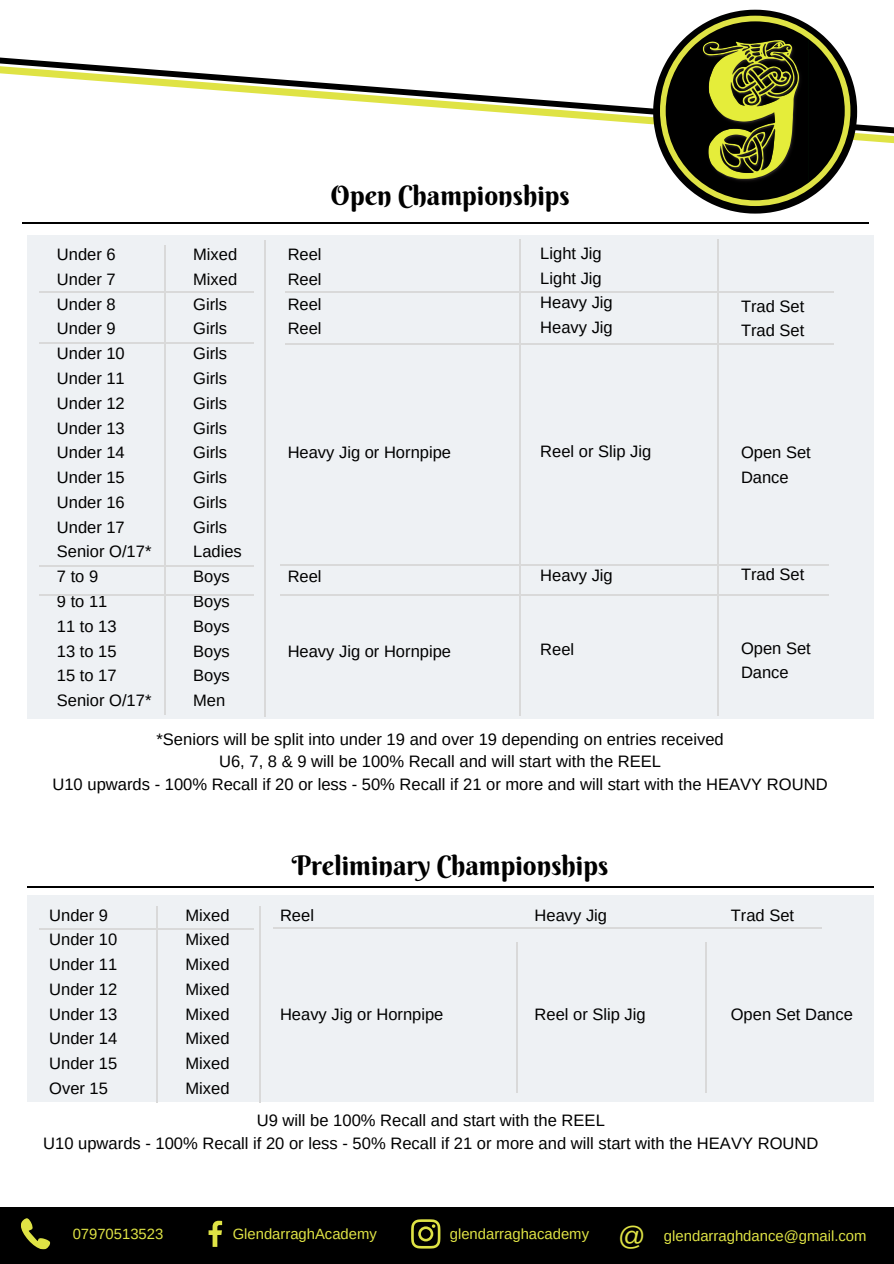
<style>
.page{position:relative;width:894px;height:1264px;background:#fff}
.page>*{position:absolute;margin:0;border:0;box-sizing:border-box;transform-origin:0 0}
.t1{font:27px "Berkshire Swash";color:#000}
.t2{font:16.5px/24.8px "Arimo";color:#000}
.t3{font:14.85px "Arimo";color:#dfe345}
.s1{font-size:27px}
</style>
<div class="page">
<div style="left:0;top:1207px;width:893px;height:56px;background:#000"></div>
<svg style="left:208px;top:1220px;width:15px;height:27px"></svg>
<svg style="left:411px;top:1219px;width:29px;height:29px"></svg>
<svg style="left:21px;top:1218px;width:30px;height:31px"></svg>
<svg style="left:0;top:57px;width:893px;height:86px"></svg>
<svg style="left:653px;top:10px;width:203px;height:203px"></svg>
<hr style="left:22px;top:222px;width:846px;height:1px;background:#000">
<div style="left:27px;top:236px;width:846px;height:483px;background:#eef1f4"></div>
<hr style="left:164px;top:244px;width:1px;height:470px;background:#d9d9d9">
<hr style="left:264px;top:241px;width:1px;height:476px;background:#d9d9d9">
<hr style="left:285px;top:343px;width:547px;height:1px;background:#d9d9d9">
<hr style="left:280px;top:564px;width:548px;height:2px;background:#d9d9d9">
<hr style="left:280px;top:594px;width:548px;height:1px;background:#d9d9d9">
<div style="left:27px;top:895px;width:846px;height:206px;background:#eef1f4"></div>
<hr style="left:156px;top:906px;width:1px;height:196px;background:#d9d9d9">
<hr style="left:273px;top:927px;width:547px;height:1px;background:#d9d9d9">
<hr style="left:516px;top:942px;width:2px;height:150px;background:#d9d9d9">
<hr style="left:705px;top:942px;width:1px;height:150px;background:#d9d9d9">
<hr style="left:260px;top:906px;width:1px;height:196px;background:#d9d9d9">
<hr style="left:27px;top:886px;width:846px;height:1px;background:#000">
<hr style="left:39px;top:565px;width:215px;height:1px;background:#d9d9d9">
<hr style="left:39px;top:594px;width:215px;height:1px;background:#d9d9d9">
<hr style="left:39px;top:343px;width:215px;height:1px;background:#d9d9d9">
<hr style="left:519px;top:240px;width:2px;height:476px;background:#d9d9d9">
<hr style="left:716px;top:239px;width:2px;height:476px;background:#d9d9d9">
<hr style="left:39px;top:291px;width:215px;height:2px;background:#d9d9d9">
<hr style="left:285px;top:291px;width:547px;height:2px;background:#d9d9d9">
<hr style="left:39px;top:928px;width:215px;height:1px;background:#d9d9d9">
<h1 class="t1" style="left:330px;top:179px;width:241px">Open Championships</h1>
<p class="t2" style="left:57px;top:242px;width:96px">Under 6<br>Under 7<br>Under 8<br>Under 9<br>Under 10<br>Under 11<br>Under 12<br>Under 13<br>Under 14<br>Under 15<br>Under 16<br>Under 17<br>Senior O/17*<br>7to9<br>9 to 11<br>11 to 13<br>13 to 15<br>15 to 17<br>Senior O/17*</p>
<p class="t2" style="left:193px;top:242px;width:50px">Mixed<br>Mixed<br>Girls<br>Girls<br>Girls<br>Girls<br>Girls<br>Girls<br>Girls<br>Girls<br>Girls<br>Girls<br>Ladies<br>Boys<br>Boys<br>Boys<br>Boys<br>Boys<br>Men</p>
<p class="t2" style="left:287px;top:242px;width:35px;text-align:justify">Reel Reel Reel Reel</p>
<p class="t2" style="left:287px;top:440px;width:165px">Heavy Jig or Hornpipe</p>
<p class="t2" style="left:287px;top:564px;width:35px">Reel</p>
<p class="t2" style="left:287px;top:638px;width:165px">Heavy Jig or Hornpipe</p>
<p class="t2" style="left:540px;top:241px;width:74px">Light Jig<br>Light Jig<br>Heavy Jig<br>Heavy Jig</p>
<p class="t2" style="left:540px;top:439px;width:112px">Reel or Slip Jig</p>
<p class="t2" style="left:540px;top:563px;width:74px">Heavy Jig</p>
<p class="t2" style="left:540px;top:637px;width:35px">Reel</p>
<p class="t2" style="left:740px;top:293px;width:65px">Trad Set<br>Trad Set</p>
<p class="t2" style="left:740px;top:440px;width:71px">Open Set<br>Dance</p>
<p class="t2" style="left:740px;top:562px;width:65px">Trad Set</p>
<p class="t2" style="left:740px;top:635px;width:71px">Open Set<br>Dance</p>
<p class="t2" style="left:52px;top:727px;width:776px;line-height:22.6px;text-align:center">*Seniors will be split into under 19 and over 19 depending on entries received<br>U6, 7, 8 &amp; 9 will be 100% Recall and will start with the REEL<br>U10 upwards - 100% Recall if 20 or less - 50% Recall if 21 or more and will start with the HEAVY ROUND</p>
<h1 class="t1" style="left:292px;top:848px;width:318px">Preliminary Championships</h1>
<p class="t2" style="left:49px;top:902px;width:69px">Under 9<br>Under 10<br>Under 11<br>Under 12<br>Under 13<br>Under 14<br>Under 15<br>Over 15</p>
<p class="t2" style="left:185px;top:902px;width:46px;text-align:justify">Mixed Mixed Mixed Mixed Mixed Mixed Mixed Mixed</p>
<p class="t2" style="left:280px;top:902px;width:35px">Reel</p>
<p class="t2" style="left:280px;top:1001px;width:165px">Heavy Jig or Hornpipe</p>
<p class="t2" style="left:534px;top:902px;width:74px">Heavy Jig</p>
<p class="t2" style="left:534px;top:1001px;width:112px">Reel or Slip Jig</p>
<p class="t2" style="left:730px;top:902px;width:65px">Trad Set</p>
<p class="t2" style="left:730px;top:1001px;width:124px">Open Set Dance</p>
<p class="t2" style="left:43px;top:1108px;width:776px;line-height:22.6px;text-align:center">U9 will be 100% Recall and start with the REEL<br>U10 upwards - 100% Recall if 20 or less - 50% Recall if 21 or more and will start with the HEAVY ROUND</p>
<p class="t3" style="left:73px;top:1225px;width:92px">07970513523</p>
<p class="t3" style="left:233px;top:1225px;width:146px">GlendarraghAcademy</p>
<p class="t3" style="left:449px;top:1227px;width:418px">glendarraghacademy <span class="s1">@</span> glendarraghdance@gmail.com</p>
</div>
